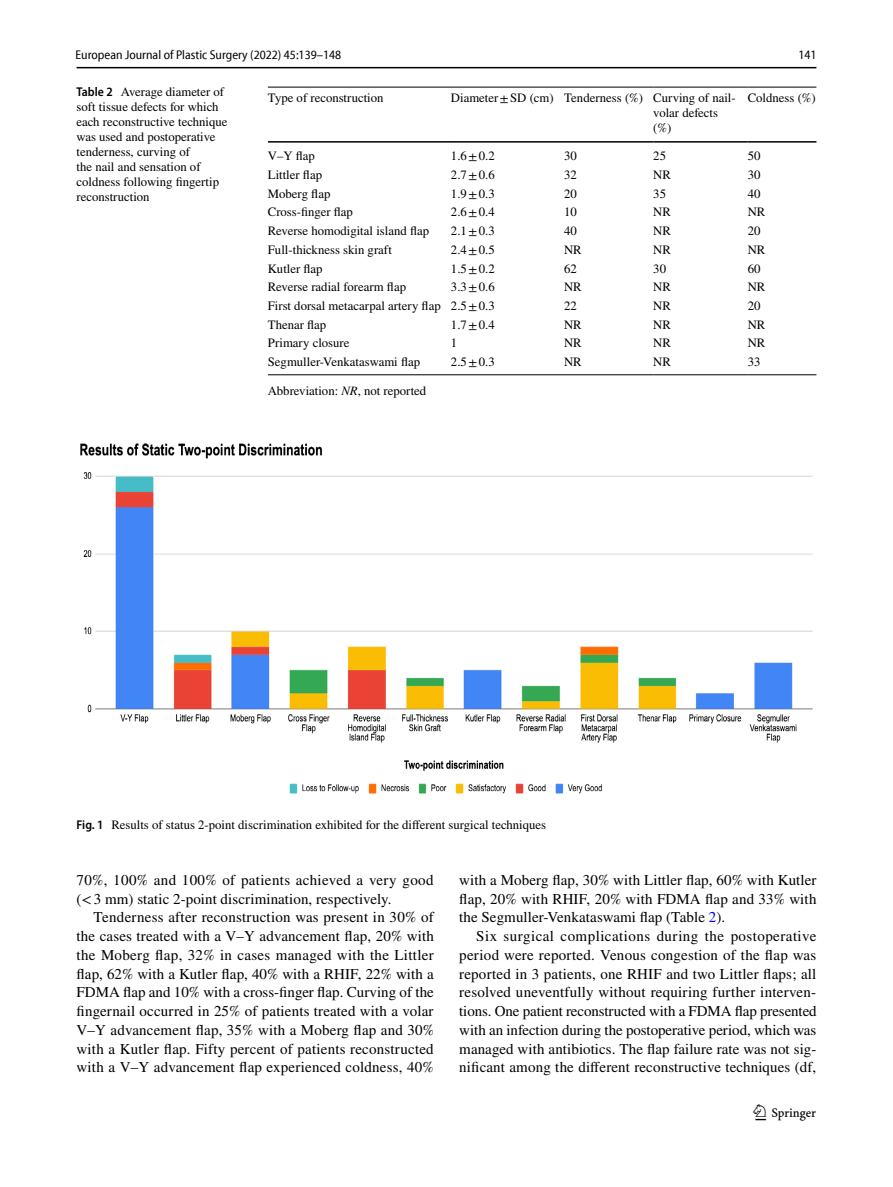
<style>
.page{position:relative;width:893px;height:1187px;background:#fff}
.page>*{position:absolute;margin:0;border:0;box-sizing:border-box;transform-origin:0 0}
.t1{font:22.5px "Springnew Regular 3";color:#000}
.t2{font:15px/18.8px "STIX";letter-spacing:.01em;color:#000;text-align:justify}
.t3{font:12.75px/15px "STIX";color:#000}
.t4{font:semi-condensed 12.75px "Myriad Pro Unic";color:#000}
.s1{font-family:"Myriad Pro";font-weight:600;font-stretch:semi-condensed}
.s2{font-style:italic}
.s3{color:#00f}
</style>
<div class="page">
<hr style="left:77px;top:67px;width:739px;height:1px;background:#000">
<hr style="left:268px;top:87px;width:183px;height:1px;background:#000">
<hr style="left:268px;top:141px;width:183px;height:2px;background:#000">
<hr style="left:451px;top:87px;width:113px;height:1px;background:#000">
<hr style="left:451px;top:141px;width:113px;height:2px;background:#000">
<hr style="left:564px;top:87px;width:89px;height:1px;background:#000">
<hr style="left:564px;top:141px;width:89px;height:2px;background:#000">
<hr style="left:653px;top:87px;width:95px;height:1px;background:#000">
<hr style="left:653px;top:141px;width:95px;height:2px;background:#000">
<hr style="left:748px;top:87px;width:68px;height:1px;background:#000">
<hr style="left:748px;top:141px;width:68px;height:2px;background:#000">
<hr style="left:268px;top:374px;width:183px;height:1px;background:#000">
<hr style="left:451px;top:374px;width:113px;height:1px;background:#000">
<hr style="left:564px;top:374px;width:89px;height:1px;background:#000">
<hr style="left:653px;top:374px;width:95px;height:1px;background:#000">
<hr style="left:748px;top:374px;width:68px;height:1px;background:#000">
<img style="left:81px;top:443px;width:731px;height:350px">
<p class="t4" style="left:76px;top:50px;width:267px">European Journal of Plastic Surgery (2022) 45:139–148</p>
<p class="t4" style="left:798px;top:50px;width:20px">141</p>
<p class="t3" style="left:77px;top:85px;width:152px"><span class="s1">Table 2</span> Average diameter of soft tissue defects for which each reconstructive technique was used and postoperative tenderness, curving of<br>the nail and sensation of coldness following fingertip reconstruction</p>
<p class="t3" style="left:268px;top:91px;width:117px">Type of reconstruction</p>
<p class="t3" style="left:653px;top:91px;width:84px;text-indent:-202px">Diameter±SD (cm) Tenderness (%) Curving of nail&shy;volar defects (%)</p>
<p class="t3" style="left:748px;top:91px;width:69px">Coldness (%)</p>
<p class="t3" style="left:268px;top:149px;width:49px">V–Y flap</p>
<p class="t3" style="left:451px;top:149px;width:45px">1.6±0.2</p>
<p class="t3" style="left:564px;top:149px;width:14px">30</p>
<p class="t3" style="left:653px;top:149px;width:14px">25</p>
<p class="t3" style="left:748px;top:149px;width:14px">50</p>
<p class="t3" style="left:268px;top:168px;width:56px">Littler flap</p>
<p class="t3" style="left:451px;top:168px;width:45px">2.7±0.6</p>
<p class="t3" style="left:564px;top:168px;width:14px">32</p>
<p class="t3" style="left:653px;top:168px;width:19px">NR</p>
<p class="t3" style="left:748px;top:168px;width:14px">30</p>
<p class="t3" style="left:268px;top:187px;width:64px">Moberg flap</p>
<p class="t3" style="left:451px;top:187px;width:45px">1.9±0.3</p>
<p class="t3" style="left:564px;top:187px;width:14px">20</p>
<p class="t3" style="left:653px;top:187px;width:14px">35</p>
<p class="t3" style="left:748px;top:187px;width:14px">40</p>
<p class="t3" style="left:268px;top:205px;width:87px">Cross-finger flap</p>
<p class="t3" style="left:451px;top:205px;width:45px">2.6±0.4</p>
<p class="t3" style="left:564px;top:205px;width:14px">10</p>
<p class="t3" style="left:653px;top:205px;width:19px">NR</p>
<p class="t3" style="left:748px;top:205px;width:19px">NR</p>
<p class="t3" style="left:268px;top:224px;width:163px">Reverse homodigital island flap</p>
<p class="t3" style="left:451px;top:224px;width:45px">2.1±0.3</p>
<p class="t3" style="left:564px;top:224px;width:14px">40</p>
<p class="t3" style="left:653px;top:224px;width:19px">NR</p>
<p class="t3" style="left:748px;top:224px;width:14px">20</p>
<p class="t3" style="left:268px;top:243px;width:125px">Full-thickness skin graft</p>
<p class="t3" style="left:451px;top:243px;width:45px">2.4±0.5</p>
<p class="t3" style="left:564px;top:243px;width:19px">NR</p>
<p class="t3" style="left:653px;top:243px;width:19px">NR</p>
<p class="t3" style="left:748px;top:243px;width:19px">NR</p>
<p class="t3" style="left:268px;top:261px;width:56px">Kutler flap</p>
<p class="t3" style="left:451px;top:261px;width:45px">1.5±0.2</p>
<p class="t3" style="left:564px;top:261px;width:14px">62</p>
<p class="t3" style="left:653px;top:261px;width:14px">30</p>
<p class="t3" style="left:748px;top:261px;width:14px">60</p>
<p class="t3" style="left:268px;top:280px;width:140px">Reverse radial forearm flap</p>
<p class="t3" style="left:451px;top:280px;width:45px">3.3±0.6</p>
<p class="t3" style="left:564px;top:280px;width:19px">NR</p>
<p class="t3" style="left:653px;top:280px;width:19px">NR</p>
<p class="t3" style="left:748px;top:280px;width:19px">NR</p>
<p class="t3" style="left:268px;top:299px;width:228px">First dorsal metacarpal artery flap 2.5±0.3</p>
<p class="t3" style="left:564px;top:299px;width:14px">22</p>
<p class="t3" style="left:653px;top:299px;width:19px">NR</p>
<p class="t3" style="left:748px;top:299px;width:14px">20</p>
<p class="t3" style="left:268px;top:318px;width:60px">Thenar flap</p>
<p class="t3" style="left:451px;top:318px;width:45px">1.7±0.4</p>
<p class="t3" style="left:564px;top:318px;width:19px">NR</p>
<p class="t3" style="left:653px;top:318px;width:19px">NR</p>
<p class="t3" style="left:748px;top:318px;width:19px">NR</p>
<p class="t3" style="left:268px;top:336px;width:83px">Primary closure</p>
<p class="t3" style="left:451px;top:336px;width:8px">1</p>
<p class="t3" style="left:564px;top:336px;width:19px">NR</p>
<p class="t3" style="left:653px;top:336px;width:19px">NR</p>
<p class="t3" style="left:748px;top:336px;width:19px">NR</p>
<p class="t3" style="left:268px;top:355px;width:154px">Segmuller-Venkataswami flap</p>
<p class="t3" style="left:451px;top:355px;width:45px">2.5±0.3</p>
<p class="t3" style="left:564px;top:355px;width:19px">NR</p>
<p class="t3" style="left:653px;top:355px;width:19px">NR</p>
<p class="t3" style="left:748px;top:355px;width:14px">33</p>
<p class="t3" style="left:268px;top:383px;width:160px">Abbreviation: <span class="s2">NR</span>, not reported</p>
<p class="t3" style="left:77px;top:818px;width:471px"><span class="s1">Fig. 1</span> Results of status 2-point discrimination exhibited for the different surgical techniques</p>
<p class="t2" style="left:77px;top:871px;width:358px">70%, 100% and 100% of patients achieved a very good (&lt;3 mm) static 2-point discrimination, respectively.</p>
<p class="t2" style="left:77px;top:908px;width:359px;text-indent:17px">Tenderness after reconstruction was present in 30% of the cases treated with a V–Y advancement flap, 20% with the Moberg flap, 32% in cases managed with the Littler flap, 62% with a Kutler flap, 40% with a RHIF, 22% with a FDMA flap and 10% with a cross-finger flap. Curving of the fingernail occurred in 25% of patients treated with a volar V–Y advancement flap, 35% with a Moberg flap and 30% with a Kutler flap. Fifty percent of patients reconstructed with a V–Y advancement flap experienced coldness, 40%</p>
<p class="t2" style="left:459px;top:871px;width:359px">with a Moberg flap, 30% with Littler flap, 60% with Kutler flap, 20% with RHIF, 20% with FDMA flap and 33% with the Segmuller-Venkataswami flap (Table <span class="s3">2</span>).</p>
<p class="t2" style="left:459px;top:927px;width:359px;text-indent:17px">Six surgical complications during the postoperative period were reported. Venous congestion of the flap was reported in 3 patients, one RHIF and two Littler flaps; all resolved uneventfully without requiring further interven&shy;tions. One patient reconstructed with a FDMA flap presented with an infection during the postoperative period, which was managed with antibiotics. The flap failure rate was not sig&shy;nificant among the different reconstructive techniques (df,</p>
<h1 class="t1" style="left:755px;top:1104px;width:62px">1 3</h1>
</div>
